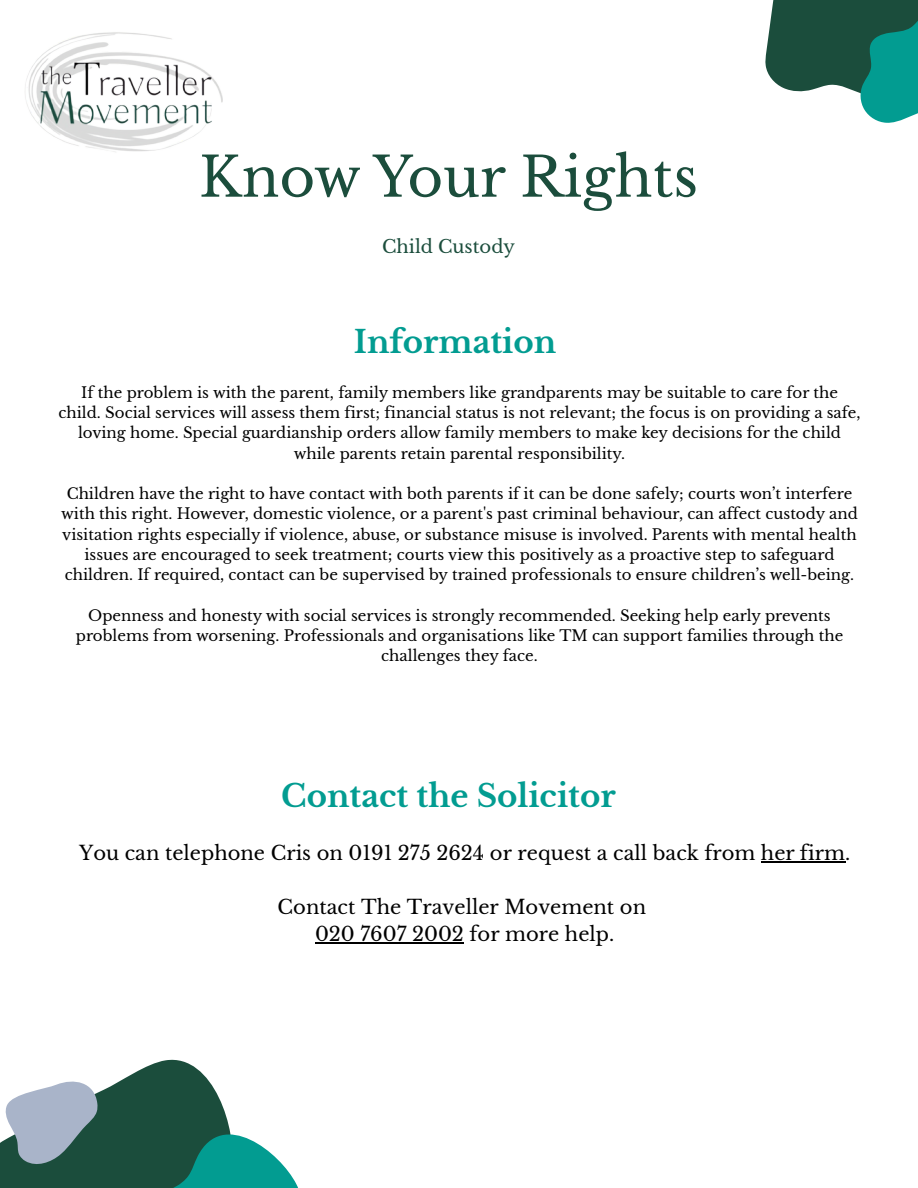
<style>
.page{position:relative;width:918px;height:1188px;background:#fff}
.page>*{position:absolute;margin:0;border:0;box-sizing:border-box;transform-origin:0 0}
.t1{font:54.75px "Libre Baskerville";color:#1b4d3c}
.t2{font:700 30.9px "Libre Baskerville";color:#029c91}
.t3{font:19.5px/27px "Libre Baskerville";color:#000;text-align:center}
.t4{font:18px "Libre Baskerville";color:#1b4d3c}
.t5{font:15px/20.2px "Libre Baskerville";color:#000;text-align:center}
</style>
<div class="page">
<img style="left:25px;top:32px;width:198px;height:120px">
<svg style="left:765px;top:0;width:153px;height:123px"></svg>
<svg style="left:0;top:1059px;width:298px;height:129px"></svg>
<hr style="left:761px;top:861px;width:84px;height:1px;background:#000">
<hr style="left:315px;top:942px;width:149px;height:1px;background:#000">
<h1 class="t1" style="left:199px;top:144px;width:500px">Know Your Rights</h1>
<p class="t4" style="left:382px;top:236px;width:135px">Child Custody</p>
<h2 class="t2" style="left:354px;top:323px;width:204px">Information</h2>
<p class="t5" style="left:59px;top:382px;width:803px">If the problem is with the parent, family members like grandparents may be suitable to care for the child. Social services will assess them first; financial status is not relevant; the focus is on providing a safe, loving home. Special guardianship orders allow family members to make key decisions for the child while parents retain parental responsibility.</p>
<p class="t5" style="left:61px;top:484px;width:798px">Children have the right to have contact with both parents if it can be done safely; courts won’t interfere with this right. However, domestic violence, or a parent's past criminal behaviour, can affect custody and visitation rights especially if violence, abuse, or substance misuse is involved. Parents with mental health issues are encouraged to seek treatment; courts view this positively as a proactive step to safeguard children. If required, contact can be supervised by trained professionals to ensure children’s well-being.</p>
<p class="t5" style="left:76px;top:605px;width:769px">Openness and honesty with social services is strongly recommended. Seeking help early prevents problems from worsening. Professionals and organisations like TM can support families through the challenges they face.</p>
<h2 class="t2" style="left:281px;top:777px;width:336px">Contact the Solicitor</h2>
<h3 class="t3" style="left:79px;top:840px;width:773px">You can telephone Cris on 0191 275 2624 or request a call back from her firm.</h3>
<h3 class="t3" style="left:278px;top:894px;width:370px">Contact The Traveller Movement on<br>020 7607 2002 for more help.</h3>
</div>
